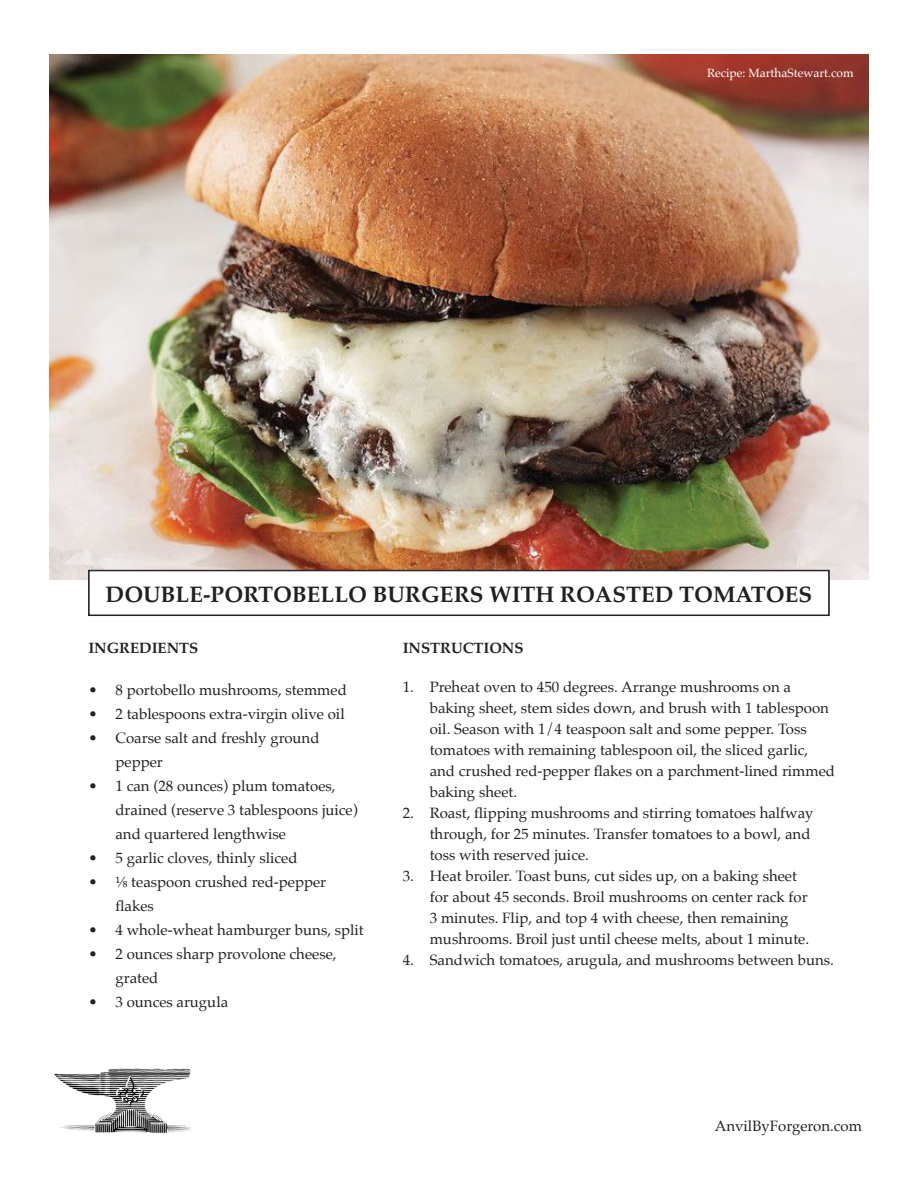
<style>
.page{position:relative;width:918px;height:1188px;background:#fff}
.page>*{position:absolute;margin:0;border:0;box-sizing:border-box;transform-origin:0 0}
.t1{font:700 22.5px "Palatino";color:#231f20}
.t2{font:15px/21px "Palatino";color:#231f20}
.t3{font:700 15px "Palatino";color:#231f20}
.t4{font:12px "Palatino";color:#fff}
</style>
<div class="page">
<img style="left:54px;top:1068px;width:137px;height:65px">
<img style="left:50px;top:54px;width:818px;height:525px">
<svg style="left:88px;top:570px;width:741px;height:46px"></svg>
<p class="t4" style="left:707px;top:63px;width:148px">Recipe: MarthaStewart.com</p>
<p class="t1" style="left:106px;top:575px;width:708px">DOUBLE-PORTOBELLO BURGERS WITH ROASTED TOMATOES</p>
<p class="t3" style="left:88px;top:635px;width:111px">INGREDIENTS</p>
<p class="t2" style="left:88px;top:679px;width:260px">• 8 portobello mushrooms, stemmed</p>
<p class="t2" style="left:88px;top:703px;width:258px">• 2 tablespoons extra-virgin olive oil</p>
<p class="t2" style="left:115px;top:726px;width:206px;line-height:24px;text-indent:-27px">• Coarse salt and freshly ground pepper</p>
<p class="t2" style="left:115px;top:774px;width:244px;line-height:24px;text-indent:-27px">• 1 can (28 ounces) plum tomatoes, drained (reserve 3 tablespoons juice) and quartered lengthwise</p>
<p class="t2" style="left:88px;top:847px;width:211px">• 5 garlic cloves, thinly sliced</p>
<p class="t2" style="left:115px;top:870px;width:212px;line-height:24px;text-indent:-27px">• ⅛ teaspoon crushed red-pepper flakes</p>
<p class="t2" style="left:88px;top:919px;width:277px">• 4 whole-wheat hamburger buns, split</p>
<p class="t2" style="left:115px;top:942px;width:223px;line-height:24px;text-indent:-27px">• 2 ounces sharp provolone cheese, grated</p>
<p class="t2" style="left:88px;top:991px;width:141px">• 3 ounces arugula</p>
<p class="t3" style="left:403px;top:635px;width:122px">INSTRUCTIONS</p>
<p class="t2" style="left:430px;top:676px;width:407px;text-indent:-27px">1. Preheat oven to 450 degrees. Arrange mushrooms on a baking sheet, stem sides down, and brush with 1 tablespoon oil. Season with 1/4 teaspoon salt and some pepper. Toss tomatoes with remaining tablespoon oil, the sliced garlic, and crushed red-pepper flakes on a parchment-lined rimmed baking sheet.</p>
<p class="t2" style="left:430px;top:802px;width:385px;text-indent:-27px">2. Roast, flipping mushrooms and stirring tomatoes halfway through, for 25 minutes. Transfer tomatoes to a bowl, and toss with reserved juice.</p>
<p class="t2" style="left:430px;top:865px;width:381px;text-indent:-27px">3. Heat broiler. Toast buns, cut sides up, on a baking sheet for about 45 seconds. Broil mushrooms on center rack for 3 minutes. Flip, and top 4 with cheese, then remaining mushrooms. Broil just until cheese melts, about 1 minute.</p>
<p class="t2" style="left:403px;top:949px;width:433px">4. Sandwich tomatoes, arugula, and mushrooms between buns.</p>
<p class="t2" style="left:715px;top:1115px;width:149px">AnvilByForgeron.com</p>
</div>
